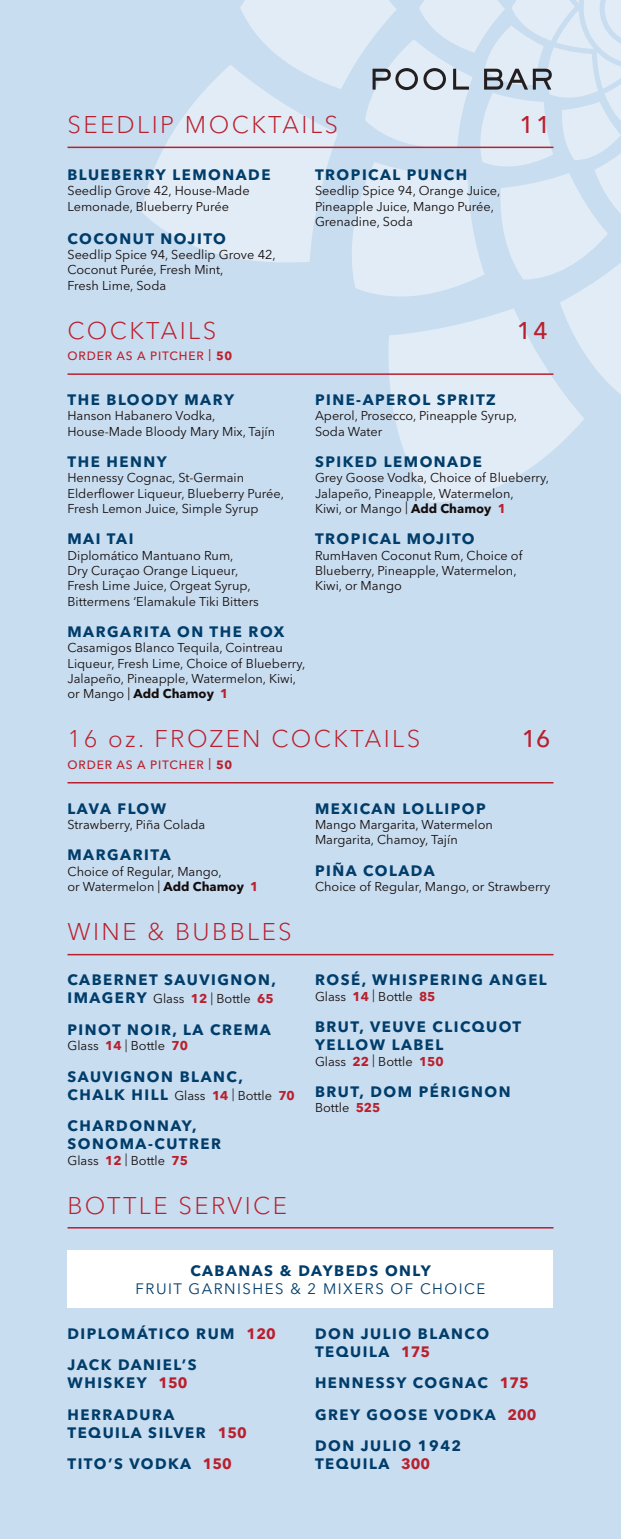
<style>
.page{position:relative;width:621px;height:1539px;background:#c9ddf0}
.page>*{position:absolute;margin:0;border:0;box-sizing:border-box;transform-origin:0 0}
.t1{font:300 24px "Avenir Next LT Pro";letter-spacing:.1em;color:#b9202e}
.t2{font:500 24px "Avenir Next LT Pro";color:#b9202e}
.t3{font:700 15px/31.5px "Avenir Next LT Pro";letter-spacing:.1em;color:#003d6a}
.t4{font:15px "Avenir Next LT Pro";letter-spacing:.1em;color:#003d6a}
.t5{font:12.75px/15.3px "Avenir Next LT Pro";color:#130c0c}
.t6{font:500 12px "Avenir Next LT Pro";letter-spacing:.07em;color:#b9202e}
.s1{font-weight:700}
.s2{font-weight:700;color:#b9202e}
.s3{font-weight:700;font-size:15px;color:#003d6a}
.s4{color:#231f20}
.s5{color:#b9202e}
</style>
<div class="page">
<svg style="left:142px;top:65px;width:98px;height:194px;fill:#e1ecf6"></svg>
<svg style="left:392px;top:405px;width:192px;height:98px;fill:#e1ecf6"></svg>
<svg style="left:240px;top:0;width:381px;height:405px"></svg>
<div style="left:68px;top:1250px;width:486px;height:58px;background:#fff"></div>
<hr style="left:68px;top:147px;width:486px;height:1px;background:#b9202e">
<hr style="left:68px;top:373px;width:486px;height:2px;background:#b9202e">
<hr style="left:68px;top:782px;width:486px;height:2px;background:#b9202e">
<hr style="left:68px;top:954px;width:486px;height:1px;background:#b9202e">
<hr style="left:68px;top:1227px;width:486px;height:2px;background:#b9202e">
<h1 class="t1" style="left:68px;top:110px;width:272px">SEEDLIP MOCKTAILS</h1>
<h1 class="t2" style="left:519px;top:110px;width:32px">11</h1>
<p class="t3" style="left:68px;top:159px;width:205px">BLUEBERRY LEMONADE</p>
<p class="t5" style="left:68px;top:183px;width:184px">Seedlip Grove 42, House-Made<br>Lemonade, Blueberry Purée</p>
<p class="t3" style="left:68px;top:223px;width:160px">COCONUT NOJITO</p>
<p class="t5" style="left:68px;top:247px;width:210px">Seedlip Spice 94, Seedlip Grove 42,<br>Coconut Purée, Fresh Mint,<br>Fresh Lime, Soda</p>
<p class="t3" style="left:315px;top:159px;width:154px">TROPICAL PUNCH</p>
<p class="t5" style="left:315px;top:183px;width:187px">Seedlip Spice 94, Orange Juice,<br>Pineapple Juice, Mango Purée,<br>Grenadine, Soda</p>
<h1 class="t1" style="left:68px;top:316px;width:150px">COCKTAILS</h1>
<h1 class="t2" style="left:517px;top:316px;width:32px">14</h1>
<p class="t6" style="left:68px;top:348px;width:166px">ORDER AS A PITCHER | <span class="s1">50</span></p>
<p class="t3" style="left:68px;top:384px;width:168px">THE BLOODY MARY</p>
<p class="t5" style="left:68px;top:408px;width:209px">Hanson Habanero Vodka,<br>House-Made Bloody Mary Mix, Tajín</p>
<p class="t3" style="left:68px;top:446px;width:101px">THE HENNY</p>
<p class="t5" style="left:68px;top:470px;width:218px">Hennessy Cognac, St-Germain<br>Elderflower Liqueur, Blueberry Purée,<br>Fresh Lemon Juice, Simple Syrup</p>
<p class="t3" style="left:68px;top:523px;width:67px">MAI TAI</p>
<p class="t5" style="left:68px;top:548px;width:193px">Diplomático Mantuano Rum,<br>Dry Curaçao Orange Liqueur,<br>Fresh Lime Juice, Orgeat Syrup,<br>Bittermens ‘Elamakule Tiki Bitters</p>
<p class="t3" style="left:68px;top:616px;width:218px">MARGARITA ON THE ROX</p>
<p class="t5" style="left:68px;top:640px;width:240px">Casamigos Blanco Tequila, Cointreau Liqueur, Fresh Lime, Choice of Blueberry, Jalapeño, Pineapple, Watermelon, Kiwi, or Mango | <span class="s1">Add Chamoy</span> <span class="s2">1</span></p>
<p class="t3" style="left:315px;top:384px;width:182px">PINE-APEROL SPRITZ</p>
<p class="t5" style="left:315px;top:408px;width:204px">Aperol, Prosecco, Pineapple Syrup,<br>Soda Water</p>
<p class="t3" style="left:315px;top:446px;width:168px">SPIKED LEMONADE</p>
<p class="t5" style="left:315px;top:470px;width:236px">Grey Goose Vodka, Choice of Blueberry,<br>Jalapeño, Pineapple, Watermelon,<br>Kiwi, or Mango | <span class="s1">Add Chamoy</span> <span class="s2">1</span></p>
<p class="t3" style="left:315px;top:523px;width:161px">TROPICAL MOJITO</p>
<p class="t5" style="left:315px;top:548px;width:209px">RumHaven Coconut Rum, Choice of<br>Blueberry, Pineapple, Watermelon,<br>Kiwi, or Mango</p>
<h1 class="t1" style="left:68px;top:725px;width:354px">16 oz. FROZEN COCKTAILS</h1>
<h1 class="t2" style="left:522px;top:725px;width:30px">16</h1>
<p class="t6" style="left:68px;top:757px;width:166px">ORDER AS A PITCHER | <span class="s1">50</span></p>
<p class="t3" style="left:68px;top:792px;width:100px">LAVA FLOW</p>
<p class="t5" style="left:68px;top:817px;width:139px">Strawberry, Piña Colada</p>
<p class="t3" style="left:68px;top:839px;width:105px">MARGARITA</p>
<p class="t5" style="left:68px;top:863px;width:193px;line-height:15.8px">Choice of Regular, Mango,<br>or Watermelon | <span class="s1">Add Chamoy</span> <span class="s2">1</span></p>
<p class="t3" style="left:315px;top:792px;width:172px">MEXICAN LOLLIPOP</p>
<p class="t5" style="left:315px;top:817px;width:179px">Mango Margarita, Watermelon<br>Margarita, Chamoy, Tajín</p>
<p class="t3" style="left:315px;top:855px;width:121px">PIÑA COLADA</p>
<p class="t5" style="left:315px;top:879px;width:237px">Choice of Regular, Mango, or Strawberry</p>
<h1 class="t1" style="left:68px;top:918px;width:226px">WINE &amp; BUBBLES</h1>
<p class="t3" style="left:68px;top:964px;width:210px">CABERNET SAUVIGNON,</p>
<p class="t5" style="left:68px;top:991px;width:208px"><span class="s3">IMAGERY</span> Glass <span class="s2">12</span> <span class="s4">|</span> Bottle <span class="s2">65</span></p>
<p class="t3" style="left:68px;top:1014px;width:205px">PINOT NOIR, LA CREMA</p>
<p class="t5" style="left:68px;top:1038px;width:122px">Glass <span class="s2">14</span> <span class="s4">|</span> Bottle <span class="s2">70</span></p>
<p class="t3" style="left:68px;top:1061px;width:177px">SAUVIGNON BLANC,</p>
<p class="t5" style="left:68px;top:1088px;width:229px"><span class="s3">CHALK HILL</span> Glass <span class="s2">14</span> <span class="s4">|</span> Bottle <span class="s2">70</span></p>
<p class="t3" style="left:68px;top:1117px;width:155px;line-height:18px">CHARDONNAY,<br>SONOMA-CUTRER</p>
<p class="t5" style="left:68px;top:1152px;width:122px">Glass <span class="s2">12</span> <span class="s4">|</span> Bottle <span class="s2">75</span></p>
<h1 class="t1" style="left:68px;top:1191px;width:221px">BOTTLE SERVICE</h1>
<p class="t3" style="left:315px;top:964px;width:233px">ROSÉ, WHISPERING ANGEL</p>
<p class="t5" style="left:315px;top:989px;width:122px">Glass <span class="s2">14</span> <span class="s4">|</span> Bottle <span class="s2">85</span></p>
<p class="t3" style="left:315px;top:1018px;width:208px;line-height:18px">BRUT, VEUVE CLICQUOT<br>YELLOW LABEL</p>
<p class="t5" style="left:315px;top:1053px;width:130px">Glass <span class="s2">22</span> <span class="s4">|</span> Bottle <span class="s2">150</span></p>
<p class="t3" style="left:315px;top:1076px;width:197px">BRUT, DOM PÉRIGNON</p>
<p class="t5" style="left:315px;top:1100px;width:67px">Bottle <span class="s2">525</span></p>
<p class="t3" style="left:190px;top:1255px;width:242px">CABANAS &amp; DAYBEDS ONLY</p>
<p class="t4" style="left:136px;top:1280px;width:351px">FRUIT GARNISHES &amp; 2 MIXERS OF CHOICE</p>
<p class="t3" style="left:68px;top:1318px;width:210px">DIPLOMÁTICO RUM <span class="s5">120<br></span>JACK DANIEL’S</p>
<p class="t3" style="left:68px;top:1367px;width:121px">WHISKEY <span class="s5">150<br></span>HERRADURA</p>
<p class="t3" style="left:68px;top:1417px;width:181px">TEQUILA SILVER <span class="s5">150<br></span>TITO’S VODKA <span class="s5">150</span></p>
<p class="t3" style="left:315px;top:1324px;width:176px;line-height:18px">DON JULIO BLANCO<br>TEQUILA <span class="s5">175</span></p>
<p class="t3" style="left:315px;top:1367px;width:223px">HENNESSY COGNAC <span class="s5">175<br></span>GREY GOOSE VODKA <span class="s5">200<br></span>DON JULIO 1942</p>
<p class="t3" style="left:315px;top:1448px;width:117px">TEQUILA <span class="s5">300</span></p>
</div>
